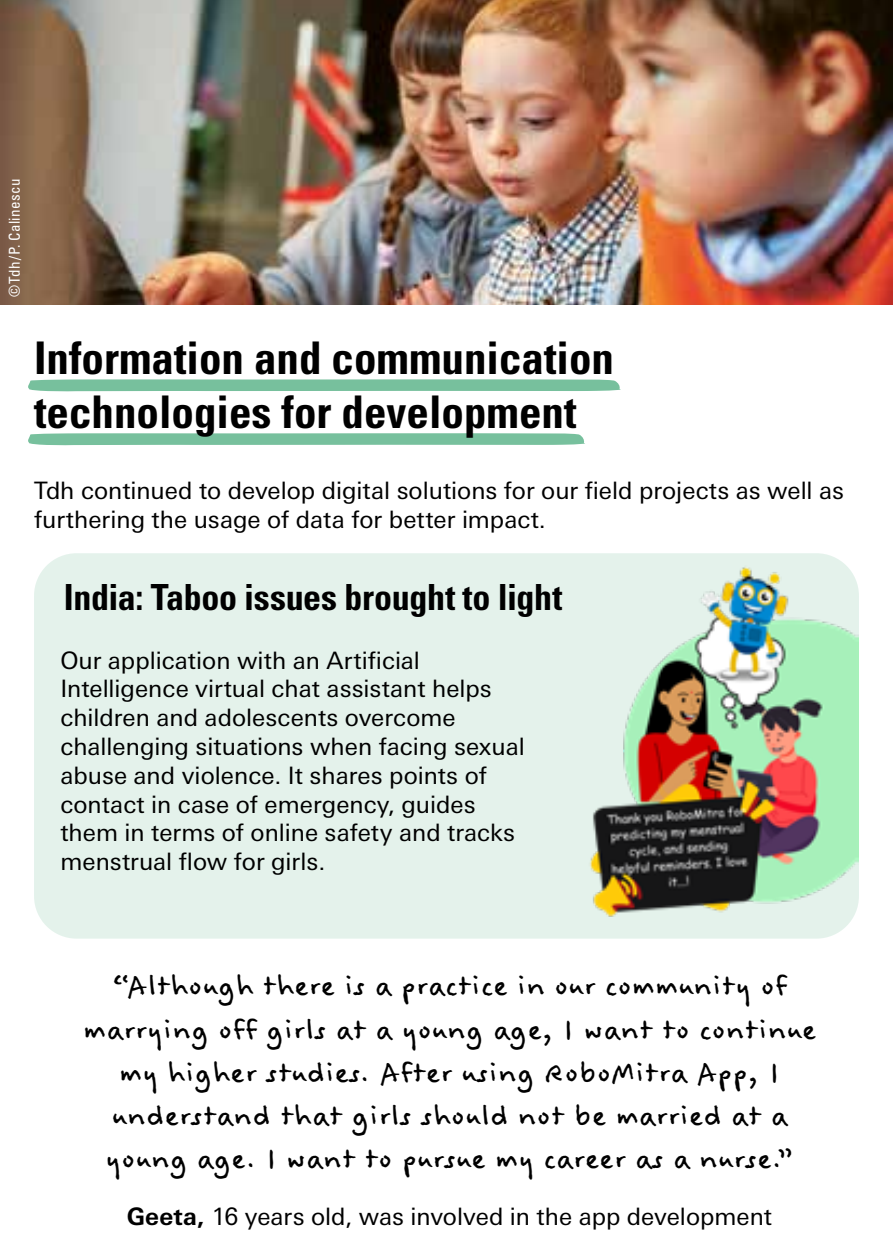
<style>
.page{position:relative;width:893px;height:1259px;background:#fff}
.page>*{position:absolute;margin:0;border:0;box-sizing:border-box;transform-origin:0 0}
.t1{font:700 condensed 45px/54px "Univers LT Std";color:#000}
.t2{font:36px/43.2px "Felt Tip Woman";color:#000;text-align:center}
.t3{font:700 condensed 36px "Univers LT Std";letter-spacing:-.01em;color:#000}
.t4{font:24px/28.8px "Univers Next Pro";color:#000}
.t5{font:condensed 15px "Univers LT Std";letter-spacing:.025em;color:#fff}
.s1{font-weight:700}
</style>
<div class="page">
<img style="left:0;top:0;width:893px;height:305px">
<hr style="left:0;top:631px;width:1px;height:328px;background:#98acd4">
<div style="left:34px;top:553px;width:825px;height:385px;background:#e4f2eb;border-radius:43px"></div>
<img style="left:590px;top:553px;width:269px;height:384px">
<svg style="left:28px;top:379px;width:593px;height:12px;background:#7ec3a2"></svg>
<svg style="left:28px;top:433px;width:557px;height:12px;background:#7dc3a1"></svg>
<p class="t5" style="left:5px;top:296px;width:119px;rotate:-90deg">©Tdh/P. Calinescu</p>
<h1 class="t1" style="left:34px;top:331px;width:582px">Information and communication technologies for development</h1>
<p class="t4" style="left:34px;top:476px;width:812px">Tdh continued to develop digital solutions for our field projects as well as furthering the usage of data for better impact.</p>
<h2 class="t3" style="left:64px;top:574px;width:500px">India: Taboo issues brought to light</h2>
<p class="t4" style="left:60px;top:645px;width:466px">Our application with an Artificial Intelligence virtual chat assistant helps children and adolescents overcome challenging situations when facing sexual abuse and violence. It shares points of contact in case of emergency, guides them in terms of online safety and tracks menstrual flow for girls.</p>
<p class="t2" style="left:83px;top:965px;width:735px">“Although there is a practice in our community of marrying off girls at a young age, I want to continue my higher studies. After using RoboMitra App, I understand that girls should not be married at a young age. I want to pursue my career as a nurse.”</p>
<p class="t4" style="left:127px;top:1202px;width:647px"><span class="s1">Geeta,</span> 16 years old, was involved in the app development</p>
</div>
